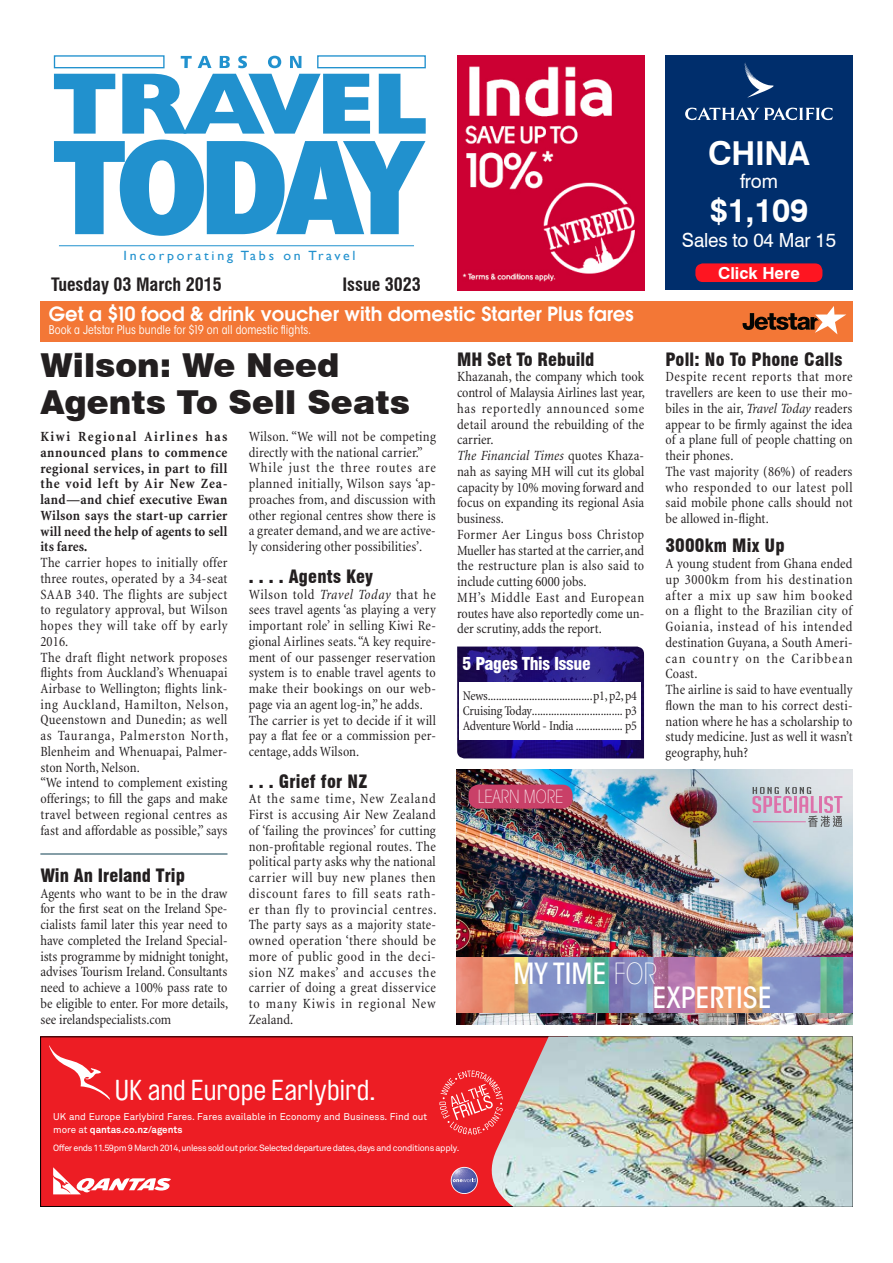
<style>
.page{position:relative;width:893px;height:1263px;background:#fff}
.page>*{position:absolute;margin:0;border:0;box-sizing:border-box;transform-origin:0 0}
.t1{font:900 33px/37.5px "Swiss 721 BT";color:#231f20}
.t2{font:700 33px "Swiss 721 BT";letter-spacing:-.01em;color:#fff}
.t3{font:500 condensed 28.95px/24.3px "ITC Avant Garde Std";color:#fff}
.t4{font:28.5px "Brauer Neue Std";color:#fff}
.t5{font:19.5px "ITC Avant Garde Pro JQD";color:#fff}
.t6{font:19.5px "Swiss 721 BT";letter-spacing:-.01em;color:#fff}
.t7{font:900 condensed 18px "Swiss 721 BT";letter-spacing:.01em;color:#231f20}
.t8{font:700 condensed 18px "Swiss 721 BT";color:#231f20}
.t9{font:200 condensed 18px "ITC Avant Garde Std";color:#fff}
.t10{font:900 condensed 17.4px "Swiss 721 BT";letter-spacing:-.02em;color:#fff}
.t11{font:700 16.5px "Swiss 721 BT";color:#fff}
.t12{font:condensed 14.25px/15.8px "Minion";letter-spacing:.01em;color:#231f20}
.t13{font:700 condensed 14.25px/15.8px "Minion";letter-spacing:.01em;color:#231f20;text-align:justify}
.t14{font:condensed 13.5px/15px "Minion";letter-spacing:-.02em;color:#231f20;text-align:justify}
.t15{font:13.35px "Gill Sans";letter-spacing:.2em;color:#2191ce;scale:1.04 1}
.t16{font:12px "ITC Avant Garde Std JQ Bk C";color:#fff}
.t17{font:9.75px/12px "Akkurat Pro";color:#fff}
.t18{font:9px "Akkurat Pro";letter-spacing:-.05em;color:#fff}
.s1{font-style:italic}
.s2{font-weight:200}
.s3{font-weight:700}
</style>
<div class="page">
<img style="left:457px;top:646px;width:187px;height:112px">
<div style="left:460px;top:682px;width:181px;height:58px;background:#fff"></div>
<hr style="left:59px;top:245px;width:355px;height:1px;background:#2191ce">
<svg style="left:54px;top:140px;width:371px;height:96px"></svg>
<svg style="left:53px;top:55px;width:373px;height:79px"></svg>
<div style="left:40px;top:301px;width:813px;height:40px;background:#f37737"></div>
<svg style="left:743px;top:306px;width:103px;height:28px"></svg>
<img style="left:457px;top:770px;width:395px;height:255px">
<svg style="left:752px;top:787px;width:90px;height:40px;background:#c6b8c8"></svg>
<hr style="left:753px;top:821px;width:53px;height:1px;background:#dd72aa">
<img style="left:457px;top:957px;width:396px;height:55px">
<div style="left:468px;top:784px;width:105px;height:25px;background:#c94068;border-radius:10px"></div>
<div style="left:40px;top:1037px;width:528px;height:170px;background:#ed1d24"></div>
<svg style="left:53px;top:1167px;width:118px;height:27px"></svg>
<svg style="left:49px;top:1045px;width:61px;height:55px"></svg>
<svg style="left:439px;top:1070px;width:51px;height:64px"></svg>
<img style="left:490px;top:1037px;width:363px;height:170px">
<svg style="left:451px;top:1167px;width:27px;height:27px"></svg>
<svg style="left:452px;top:1168px;width:25px;height:25px"></svg>
<img style="left:457px;top:55px;width:187px;height:235px">
<div style="left:665px;top:55px;width:188px;height:235px;background:#002e6c"></div>
<div style="left:695px;top:263px;width:127px;height:19px;background:#fe1521;border-radius:8px"></div>
<svg style="left:744px;top:63px;width:30px;height:35px"></svg>
<svg style="left:685px;top:107px;width:148px;height:13px"></svg>
<hr style="left:40px;top:854px;width:187px;height:1px;background:#0c3e51">
<p class="t15" style="left:123px;top:247px;width:225px">Incorporating Tabs on Travel</p>
<p class="t8" style="left:51px;top:273px;width:172px">Tuesday 03 March 2015</p>
<p class="t8" style="left:342px;top:273px;width:80px">Issue 3023</p>
<h3 class="t5" style="left:49px;top:301px;width:586px">Get a $10 food &amp; drink voucher with domestic Starter Plus fares</h3>
<p class="t16" style="left:49px;top:320px;width:264px">Book a Jetstar Plus bundle for $19 on all domestic flights.</p>
<h1 class="t2" style="left:708px;top:133px;width:103px">CHINA</h1>
<h3 class="t6" style="left:740px;top:169px;width:39px">from</h3>
<h1 class="t2" style="left:710px;top:190px;width:100px">$1,109</h1>
<h3 class="t6" style="left:682px;top:228px;width:156px">Sales to 04 Mar 15</h3>
<p class="t11" style="left:718px;top:263px;width:83px">Click Here</p>
<h1 class="t1" style="left:40px;top:346px;width:371px">Wilson: We Need<br>Agents To Sell Seats</h1>
<p class="t7" style="left:457px;top:348px;width:139px">MH Set To Rebuild</p>
<p class="t7" style="left:665px;top:348px;width:178px">Poll: No To Phone Calls</p>
<p class="t12" style="left:665px;top:369px;width:189px">Despite recent reports that more travellers are keen to use their mo&shy;biles in the air, <span class="s1">Travel Today</span> readers appear to be firmly against the idea of a plane full of people chatting on their phones.<br>The vast majority (86%) of readers who responded to our latest poll said mobile phone calls should not be allowed in-flight.</p>
<p class="t7" style="left:665px;top:535px;width:121px">3000km Mix Up</p>
<p class="t12" style="left:665px;top:556px;width:189px">A young student from Ghana ended up 3000km from his destination after a mix up saw him booked on a flight to the Brazilian city of<br>Goiania, instead of his intended destination Guyana, a South Ameri&shy;can country on the Caribbean<br>Coast.<br>The airline is said to have eventually flown the man to his correct desti&shy;nation where he has a scholarship to study medicine. Just as well it wasn’t geography, huh?</p>
<p class="t12" style="left:457px;top:369px;width:189px">Khazanah, the company which took control of Malaysia Airlines last year, has reportedly announced some detail around the rebuilding of the carrier.<br><span class="s1">The Financial Times</span> quotes Khaza&shy;nah as saying MH will cut its global capacity by 10% moving forward and focus on expanding its regional Asia business.<br>Former Aer Lingus boss Christop<br>Mueller has started at the carrier, and the restructure plan is also said to include cutting 6000 jobs.<br>MH’s Middle East and European routes have also reportedly come un&shy;der scrutiny, adds the report.</p>
<p class="t12" style="left:249px;top:429px;width:189px">Wilson. “We will not be competing directly with the national carrier.” While just the three routes are planned initially, Wilson says ‘ap&shy;proaches from, and discussion with other regional centres show there is a greater demand, and we are active&shy;ly considering other possibilities’.</p>
<p class="t7" style="left:249px;top:565px;width:126px">. . . . Agents Key</p>
<p class="t12" style="left:249px;top:586px;width:189px">Wilson told <span class="s1">Travel Today</span> that he sees travel agents ‘as playing a very important role’ in selling Kiwi Re&shy;gional Airlines seats. “A key require&shy;ment of our passenger reservation system is to enable travel agents to make their bookings on our web&shy;page via an agent log-in,” he adds.<br>The carrier is yet to decide if it will pay a flat fee or a commission per&shy;centage, adds Wilson.</p>
<p class="t7" style="left:249px;top:770px;width:120px">. . . Grief for NZ</p>
<p class="t12" style="left:249px;top:791px;width:189px;text-align:justify">At the same time, New Zealand First is accusing Air New Zealand of ‘failing the provinces’ for cutting non-profitable regional routes. The political party asks why the national carrier will buy new planes then discount fares to fill seats rath&shy;er than fly to provincial centres.<br>The party says as a majority state&shy;owned operation ‘there should be more of public good in the deci&shy;sion NZ makes’ and accuses the carrier of doing a great disservice to many Kiwis in regional New Zealand.</p>
<p class="t13" style="left:40px;top:429px;width:189px">Kiwi Regional Airlines has announced plans to commence regional services, in part to fill the void left by Air New Zea&shy;land—and chief executive Ewan Wilson says the start-up carrier will need the help of agents to sell its fares.</p>
<p class="t12" style="left:40px;top:555px;width:189px">The carrier hopes to initially offer three routes, operated by a 34-seat<br>SAAB 340. The flights are subject to regulatory approval, but Wilson hopes they will take off by early<br>2016.<br>The draft flight network proposes flights from Auckland’s Whenuapai<br>Airbase to Wellington; flights link&shy;ing Auckland, Hamilton, Nelson,<br>Queenstown and Dunedin; as well as Tauranga, Palmerston North,<br>Blenheim and Whenuapai, Palmer&shy;ston North, Nelson.<br>“We intend to complement existing offerings; to fill the gaps and make travel between regional centres as fast and affordable as possible,” says</p>
<p class="t10" style="left:462px;top:653px;width:130px">5 Pages This Issue</p>
<p class="t14" style="left:463px;top:688px;width:176px">News......................................p1, p2, p4<br>Cruising Today................................. p3<br>Adventure World - India ................. p5</p>
<p class="t9" style="left:478px;top:786px;width:87px">LEARN MORE</p>
<p class="t7" style="left:40px;top:864px;width:146px">Win An Ireland Trip</p>
<p class="t12" style="left:40px;top:885px;width:189px;text-align:justify">Agents who want to be in the draw for the first seat on the Ireland Spe&shy;cialists famil later this year need to have completed the Ireland Special&shy;ists programme by midnight tonight, advises Tourism Ireland. Consultants need to achieve a 100% pass rate to be eligible to enter. For more details, see irelandspecialists.com</p>
<h2 class="t3" style="left:653px;top:961px;width:121px;text-indent:-139px">MY TIME <span class="s2">FOR<br></span>EXPERTISE</h2>
<h3 class="t4" style="left:115px;top:1074px;width:263px">UK and Europe Earlybird.</h3>
<p class="t17" style="left:53px;top:1111px;width:376px">UK and Europe Earlybird Fares. Fares available in Economy and Business. Find out more at <span class="s3">qantas.co.nz/agents</span></p>
<p class="t18" style="left:53px;top:1142px;width:408px">Offer ends 11.59pm 9 March 2014, unless sold out prior. Selected departure dates, days and conditions apply.</p>
</div>
